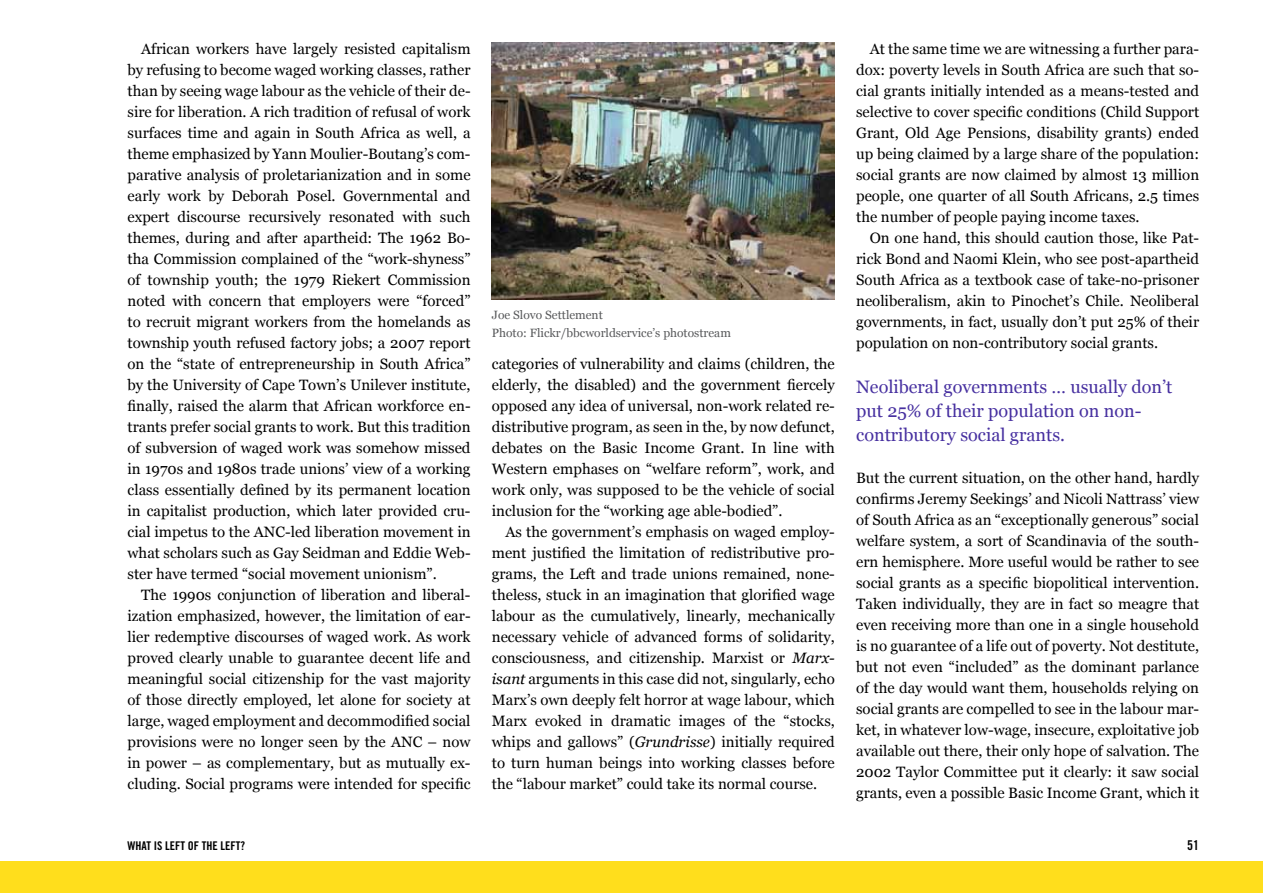
<style>
.page{position:relative;width:1263px;height:893px;background:#fff}
.page>*{position:absolute;margin:0;border:0;box-sizing:border-box;transform-origin:0 0}
.t1{font:18px/24px "Georgia";color:#4730a0}
.t2{font:15px/21px "Georgia";color:#000;text-align:justify}
.t3{font:13.5px "Trade Gothic Bold Cond Twenty";color:#000}
.t4{font:12px/18px "Georgia";color:#58595b}
.t5{font:12px "Trade Gothic Bold Cond Twenty";color:#000}
.s1{font-style:italic}
</style>
<div class="page">
<div style="left:0;top:861px;width:1263px;height:32px;background:#ffde1c"></div>
<img style="left:492px;top:43px;width:343px;height:257px">
<p class="t2" style="left:128px;top:39px;width:345px;text-indent:14px">African workers have largely resisted capitalism by refusing to become waged working classes, rather than by seeing wage labour as the vehicle of their de&shy;sire for liberation. A rich tradition of refusal of work surfaces time and again in South Africa as well, a theme emphasized by Yann Moulier-Boutang’s com&shy;parative analysis of proletarianization and in some early work by Deborah Posel. Governmental and expert discourse recursively resonated with such themes, during and after apartheid: The 1962 Bo&shy;tha Commission complained of the “work-shyness” of township youth; the 1979 Riekert Commission noted with concern that employers were “forced” to recruit migrant workers from the homelands as township youth refused factory jobs; a 2007 report on the “state of entrepreneurship in South Africa” by the University of Cape Town’s Unilever institute, finally, raised the alarm that African workforce en&shy;trants prefer social grants to work. But this tradition of subversion of waged work was somehow missed in 1970s and 1980s trade unions’ view of a working class essentially defined by its permanent location in capitalist production, which later provided cru&shy;cial impetus to the ANC-led liberation movement in what scholars such as Gay Seidman and Eddie Web&shy;ster have termed “social movement unionism”.</p>
<p class="t2" style="left:128px;top:585px;width:345px;text-indent:14px">The 1990s conjunction of liberation and liberal&shy;ization emphasized, however, the limitation of ear&shy;lier redemptive discourses of waged work. As work proved clearly unable to guarantee decent life and meaningful social citizenship for the vast majority of those directly employed, let alone for society at large, waged employment and decommodified social provisions were no longer seen by the ANC – now in power – as complementary, but as mutually ex&shy;cluding. Social programs were intended for specific</p>
<p class="t4" style="left:492px;top:306px;width:241px">Joe Slovo Settlement<br>Photo: Flickr/bbcworldservice’s photostream</p>
<p class="t2" style="left:492px;top:353px;width:344px">categories of vulnerability and claims (children, the elderly, the disabled) and the government fiercely opposed any idea of universal, non-work related re&shy;distributive program, as seen in the, by now defunct, debates on the Basic Income Grant. In line with Western emphases on “welfare reform”, work, and work only, was supposed to be the vehicle of social inclusion for the “working age able-bodied”.</p>
<p class="t2" style="left:492px;top:521px;width:344px;text-indent:14px">As the government’s emphasis on waged employ&shy;ment justified the limitation of redistributive pro&shy;grams, the Left and trade unions remained, none&shy;theless, stuck in an imagination that glorified wage labour as the cumulatively, linearly, mechanically necessary vehicle of advanced forms of solidarity, consciousness, and citizenship. Marxist or <span class="s1">Marx&shy;isant</span> arguments in this case did not, singularly, echo Marx’s own deeply felt horror at wage labour, which Marx evoked in dramatic images of the “stocks, whips and gallows” (<span class="s1">Grundrisse</span>) initially required to turn human beings into working classes before the “labour market” could take its normal course.</p>
<p class="t2" style="left:856px;top:39px;width:345px;text-indent:14px">At the same time we are witnessing a further para&shy;dox: poverty levels in South Africa are such that so&shy;cial grants initially intended as a means-tested and selective to cover specific conditions (Child Support Grant, Old Age Pensions, disability grants) ended up being claimed by a large share of the population: social grants are now claimed by almost 13 million people, one quarter of all South Africans, 2.5 times the number of people paying income taxes.</p>
<p class="t2" style="left:856px;top:228px;width:344px;text-indent:14px">On one hand, this should caution those, like Pat&shy;rick Bond and Naomi Klein, who see post-apartheid South Africa as a textbook case of take-no-prisoner neoliberalism, akin to Pinochet’s Chile. Neoliberal governments, in fact, usually don’t put 25% of their population on non-contributory social grants.</p>
<p class="t1" style="left:856px;top:375px;width:318px">Neoliberal governments … usually don’t put 25% of their population on non&shy;contributory social grants.</p>
<p class="t2" style="left:856px;top:468px;width:345px">But the current situation, on the other hand, hardly confirms Jeremy Seekings’ and Nicoli Nattrass’ view of South Africa as an “exceptionally generous” social welfare system, a sort of Scandinavia of the south&shy;ern hemisphere. More useful would be rather to see social grants as a specific biopolitical intervention.<br>Taken individually, they are in fact so meagre that even receiving more than one in a single household is no guarantee of a life out of poverty. Not destitute, but not even “included” as the dominant parlance of the day would want them, households relying on social grants are compelled to see in the labour mar&shy;ket, in whatever low-wage, insecure, exploitative job available out there, their only hope of salvation. The 2002 Taylor Committee put it clearly: it saw social grants, even a possible Basic Income Grant, which it</p>
<p class="t5" style="left:128px;top:839px;width:119px">WHAT ISLEFT OF THE LEFT?</p>
<p class="t3" style="left:1187px;top:837px;width:13px">51</p>
</div>
